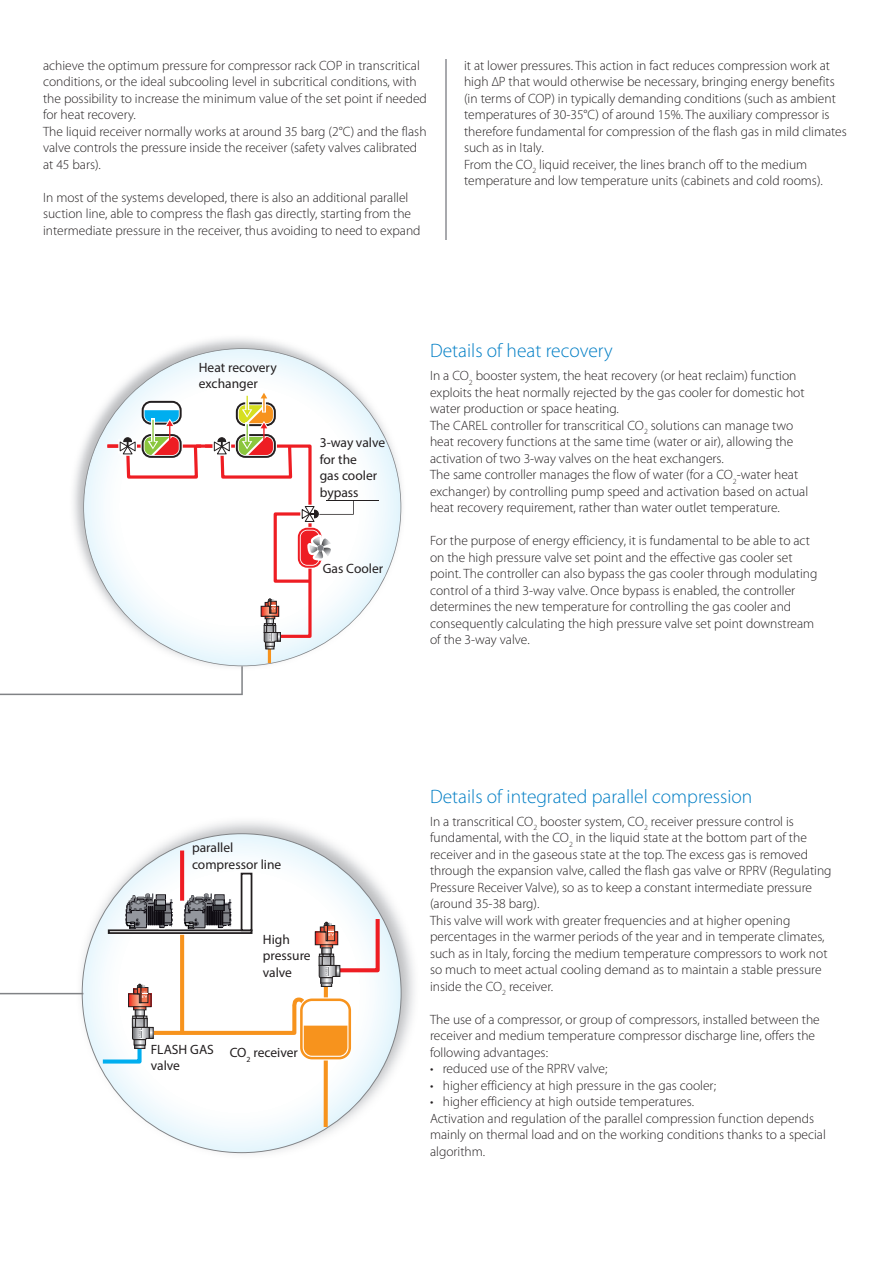
<style>
.page{position:relative;width:893px;height:1263px;background:#fff}
.page>*{position:absolute;margin:0;border:0;box-sizing:border-box;transform-origin:0 0}
.t1{font:300 19.5px "Myriad Pro";color:#007ec5}
.t2{font:300 13.5px/16.5px "Myriad Pro";color:#231f20}
.t3{font:13.5px/16.5px "Myriad Pro";color:#231f20}
</style>
<div class="page">
<svg style="left:82px;top:833px;width:320px;height:320px"></svg>
<svg style="left:83px;top:348px;width:318px;height:318px"></svg>
<hr style="left:446px;top:60px;width:1px;height:180px;background:#a8a9ad">
<hr style="left:245px;top:391px;width:4px;height:20px;background:#fff">
<hr style="left:268px;top:648px;width:3px;height:29px;background:#f7931d">
<svg style="left:180px;top:850px;width:4px;height:43px"></svg>
<svg style="left:324px;top:1065px;width:4px;height:61px"></svg>
<div style="left:242px;top:873px;width:10px;height:57px;background:#fff"></div>
<div style="left:241px;top:873px;width:11px;height:58px;border:2px solid #231f20"></div>
<svg style="left:99px;top:893px;width:283px;height:172px"></svg>
<svg style="left:0;top:666px;width:243px;height:29px"></svg>
<svg style="left:0;top:849px;width:83px;height:145px"></svg>
<svg style="left:107px;top:393px;width:247px;height:256px"></svg>
<hr style="left:327px;top:501px;width:52px;height:1px;background:#231f20">
<p class="t2" style="left:43px;top:57px;width:385px">achieve the optimum pressure for compressor rack COP in transcritical conditions, or the ideal subcooling level in subcritical conditions, with the possibility to increase the minimum value of the set point if needed for heat recovery.<br>The liquid receiver normally works at around 35 barg (2°C) and the flash valve controls the pressure inside the receiver (safety valves calibrated at 45 bars).</p>
<p class="t2" style="left:43px;top:189px;width:379px">In most of the systems developed, there is also an additional parallel suction line, able to compress the flash gas directly, starting from the intermediate pressure in the receiver, thus avoiding to need to expand</p>
<p class="t2" style="left:464px;top:57px;width:384px">it at lower pressures. This action in fact reduces compression work at high ∆P that would otherwise be necessary, bringing energy benefits (in terms of COP) in typically demanding conditions (such as ambient temperatures of 30-35°C) of around 15%. The auxiliary compressor is therefore fundamental for compression of the flash gas in mild climates such as in Italy.<br>From the CO<sub>2</sub> liquid receiver, the lines branch off to the medium temperature and low temperature units (cabinets and cold rooms).</p>
<p class="t3" style="left:199px;top:359px;width:79px">Heat recovery exchanger</p>
<p class="t3" style="left:320px;top:434px;width:67px">3-way valve for the<br>gas cooler bypass</p>
<p class="t3" style="left:323px;top:560px;width:62px">Gas Cooler</p>
<h1 class="t1" style="left:430px;top:339px;width:184px">Details of heat recovery</h1>
<p class="t2" style="left:430px;top:367px;width:380px">In a CO<sub>2</sub> booster system, the heat recovery (or heat reclaim) function exploits the heat normally rejected by the gas cooler for domestic hot water production or space heating.<br>The CAREL controller for transcritical CO<sub>2</sub> solutions can manage two heat recovery functions at the same time (water or air), allowing the activation of two 3-way valves on the heat exchangers.<br>The same controller manages the flow of water (for a CO<sub>2</sub>-water heat exchanger) by controlling pump speed and activation based on actual heat recovery requirement, rather than water outlet temperature.</p>
<p class="t2" style="left:430px;top:532px;width:389px">For the purpose of energy efficiency, it is fundamental to be able to act on the high pressure valve set point and the effective gas cooler set point. The controller can also bypass the gas cooler through modulating control of a third 3-way valve. Once bypass is enabled, the controller determines the new temperature for controlling the gas cooler and consequently calculating the high pressure valve set point downstream of the 3-way valve.</p>
<p class="t3" style="left:192px;top:839px;width:91px">parallel compressor line</p>
<p class="t3" style="left:263px;top:931px;width:49px">High pressure valve</p>
<p class="t3" style="left:151px;top:1041px;width:65px">FLASH GAS valve</p>
<p class="t3" style="left:230px;top:1044px;width:70px">CO<sub>2</sub> receiver</p>
<h1 class="t1" style="left:430px;top:784px;width:324px">Details of integrated parallel compression</h1>
<p class="t2" style="left:430px;top:813px;width:403px">In a transcritical CO<sub>2</sub> booster system, CO<sub>2</sub> receiver pressure control is fundamental, with the CO<sub>2</sub> in the liquid state at the bottom part of the receiver and in the gaseous state at the top. The excess gas is removed through the expansion valve, called the flash gas valve or RPRV (Regulating Pressure Receiver Valve), so as to keep a constant intermediate pressure (around 35-38 barg).<br>This valve will work with greater frequencies and at higher opening percentages in the warmer periods of the year and in temperate climates, such as in Italy, forcing the medium temperature compressors to work not so much to meet actual cooling demand as to maintain a stable pressure inside the CO<sub>2</sub> receiver.</p>
<p class="t2" style="left:430px;top:1011px;width:391px">The use of a compressor, or group of compressors, installed between the receiver and medium temperature compressor discharge line, offers the following advantages:</p>
<p class="t2" style="left:430px;top:1060px;width:179px">• reduced use of the RPRV valve;</p>
<p class="t2" style="left:430px;top:1077px;width:288px">• higher efficiency at high pressure in the gas cooler;</p>
<p class="t2" style="left:430px;top:1093px;width:397px">• higher efficiency at high outside temperatures.<br>Activation and regulation of the parallel compression function depends mainly on thermal load and on the working conditions thanks to a special algorithm.</p>
</div>
